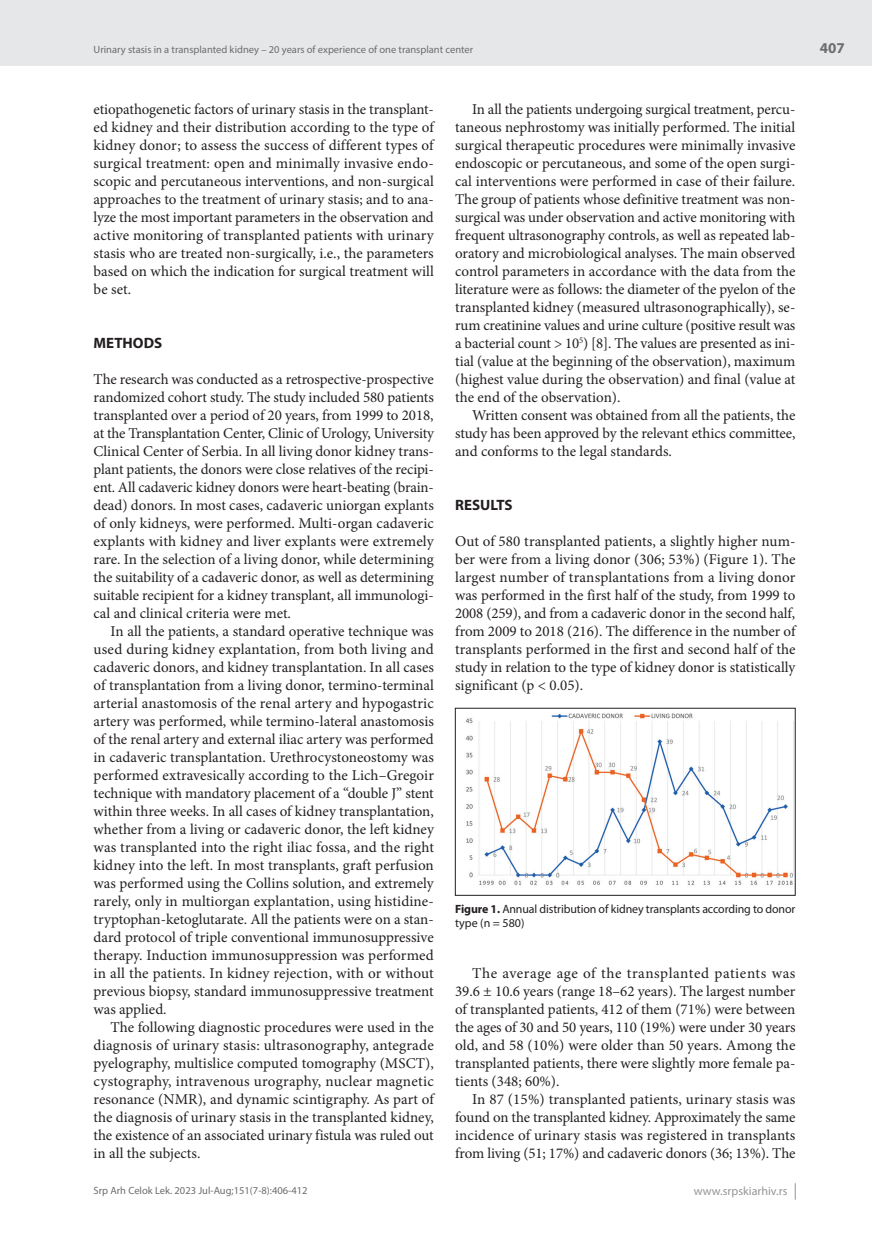
<style>
.page{position:relative;width:872px;height:1234px;background:#fff}
.page>*{position:absolute;margin:0;border:0;box-sizing:border-box;transform-origin:0 0}
.t1{font:15px/18px "Minion Pro";letter-spacing:-.005em;color:#231f20;text-align:justify}
.t2{font:700 15px "Myriad Pro";color:#231f20}
.t3{font:700 15px "Myriad Pro";color:#6c6d70}
.t4{font:12px/13.5px "Myriad Pro";letter-spacing:-.01em;color:#231f20}
.t5{font:12px "Myriad Pro";color:#939598}
.t6{font:10.5px "Myriad Pro";color:#6c6d70}
.s1{font-weight:700}
</style>
<div class="page">
<div style="left:0;top:0;width:872px;height:66px;background:#e6e7e9"></div>
<svg style="left:795px;top:1183px;width:1px;height:16px"></svg>
<img style="left:465px;top:713px;width:328px;height:172px">
<div style="left:455px;top:708px;width:340px;height:187px;border:1px solid #231f20"></div>
<p class="t6" style="left:94px;top:43px;width:381px">Urinary stasis in а transplanted kidney – 20 years of experience of one transplant center</p>
<p class="t1" style="left:94px;top:100px;width:342px">etiopathogenetic factors of urinary stasis in the transplant&shy;ed kidney and their distribution according to the type of kidney donor; to assess the success of different types of surgical treatment: open and minimally invasive endo&shy;scopic and percutaneous interventions, and non-surgical approaches to the treatment of urinary stasis; and to ana&shy;lyze the most important parameters in the observation and active monitoring of transplanted patients with urinary stasis who are treated non-surgically, i.e., the parameters based on which the indication for surgical treatment will be set.</p>
<p class="t2" style="left:94px;top:333px;width:70px">METHODS</p>
<p class="t1" style="left:94px;top:370px;width:342px">The research was conducted as a retrospective-prospective randomized cohort study. The study included 580 patients transplanted over a period of 20 years, from 1999 to 2018, at the Transplantation Center, Clinic of Urology, University Clinical Center of Serbia. In all living donor kidney trans&shy;plant patients, the donors were close relatives of the recipi&shy;ent. All cadaveric kidney donors were heart-beating (brain&shy;dead) donors. In most cases, cadaveric uniorgan explants of only kidneys, were performed. Multi-organ cadaveric explants with kidney and liver explants were extremely rare. In the selection of a living donor, while determining the suitability of a cadaveric donor, as well as determining suitable recipient for a kidney transplant, all immunologi&shy;cal and clinical criteria were met.</p>
<p class="t1" style="left:94px;top:622px;width:342px;text-indent:17px">In all the patients, a standard operative technique was used during kidney explantation, from both living and cadaveric donors, and kidney transplantation. In all cases of transplantation from a living donor, termino-terminal arterial anastomosis of the renal artery and hypogastric artery was performed, while termino-lateral anastomosis of the renal artery and external iliac artery was performed in cadaveric transplantation. Urethrocystoneostomy was performed extravesically according to the Lich–Gregoir technique with mandatory placement of a “double J” stent within three weeks. In all cases of kidney transplantation, whether from a living or cadaveric donor, the left kidney was transplanted into the right iliac fossa, and the right kidney into the left. In most transplants, graft perfusion was performed using the Collins solution, and extremely rarely, only in multiorgan explantation, using histidine&shy;tryptophan-ketoglutarate. All the patients were on a stan&shy;dard protocol of triple conventional immunosuppressive therapy. Induction immunosuppression was performed in all the patients. In kidney rejection, with or without previous biopsy, standard immunosuppressive treatment was applied.</p>
<p class="t1" style="left:94px;top:1018px;width:342px;text-indent:17px">The following diagnostic procedures were used in the diagnosis of urinary stasis: ultrasonography, antegrade pyelography, multislice computed tomography (MSCT), cystography, intravenous urography, nuclear magnetic resonance (NMR), and dynamic scintigraphy. As part of the diagnosis of urinary stasis in the transplanted kidney, the existence of an associated urinary fistula was ruled out in all the subjects.</p>
<p class="t1" style="left:455px;top:100px;width:342px;text-indent:17px">In all the patients undergoing surgical treatment, percu&shy;taneous nephrostomy was initially performed. The initial surgical therapeutic procedures were minimally invasive endoscopic or percutaneous, and some of the open surgi&shy;cal interventions were performed in case of their failure.<br>The group of patients whose definitive treatment was non&shy;surgical was under observation and active monitoring with frequent ultrasonography controls, as well as repeated lab&shy;oratory and microbiological analyses. The main observed control parameters in accordance with the data from the literature were as follows: the diameter of the pyelon of the transplanted kidney (measured ultrasonographically), se&shy;rum creatinine values and urine culture (positive result was a bacterial count &gt; 10<sup>5</sup>) [8]. The values are presented as ini&shy;tial (value at the beginning of the observation), maximum (highest value during the observation) and final (value at the end of the observation).</p>
<p class="t1" style="left:455px;top:406px;width:342px;text-indent:17px">Written consent was obtained from all the patients, the study has been approved by the relevant ethics committee, and conforms to the legal standards.</p>
<p class="t2" style="left:455px;top:495px;width:59px">RESULTS</p>
<p class="t1" style="left:455px;top:532px;width:342px">Out of 580 transplanted patients, a slightly higher num&shy;ber were from a living donor (306; 53%) (Figure 1). The largest number of transplantations from a living donor was performed in the first half of the study, from 1999 to 2008 (259), and from a cadaveric donor in the second half, from 2009 to 2018 (216). The difference in the number of transplants performed in the first and second half of the study in relation to the type of kidney donor is statistically significant (p &lt; 0.05).</p>
<p class="t4" style="left:455px;top:901px;width:342px"><span class="s1">Figure 1.</span> Annual distribution of kidney transplants according to donor type (n = 580)</p>
<p class="t1" style="left:455px;top:964px;width:342px;text-indent:17px">The average age of the transplanted patients was 39.6 ± 10.6 years (range 18–62 years). The largest number of transplanted patients, 412 of them (71%) were between the ages of 30 and 50 years, 110 (19%) were under 30 years old, and 58 (10%) were older than 50 years. Among the transplanted patients, there were slightly more female pa&shy;tients (348; 60%).</p>
<p class="t1" style="left:455px;top:1090px;width:342px;text-indent:17px">In 87 (15%) transplanted patients, urinary stasis was found on the transplanted kidney. Approximately the same incidence of urinary stasis was registered in transplants from living (51; 17%) and cadaveric donors (36; 13%). The</p>
<p class="t6" style="left:94px;top:1184px;width:216px">Srp Arh Celok Lek. 2023 Jul-Aug;151(7-8):406-412</p>
<p class="t5" style="left:694px;top:1183px;width:95px">www.srpskiarhiv.rs</p>
<p class="t3" style="left:820px;top:38px;width:26px">407</p>
</div>
